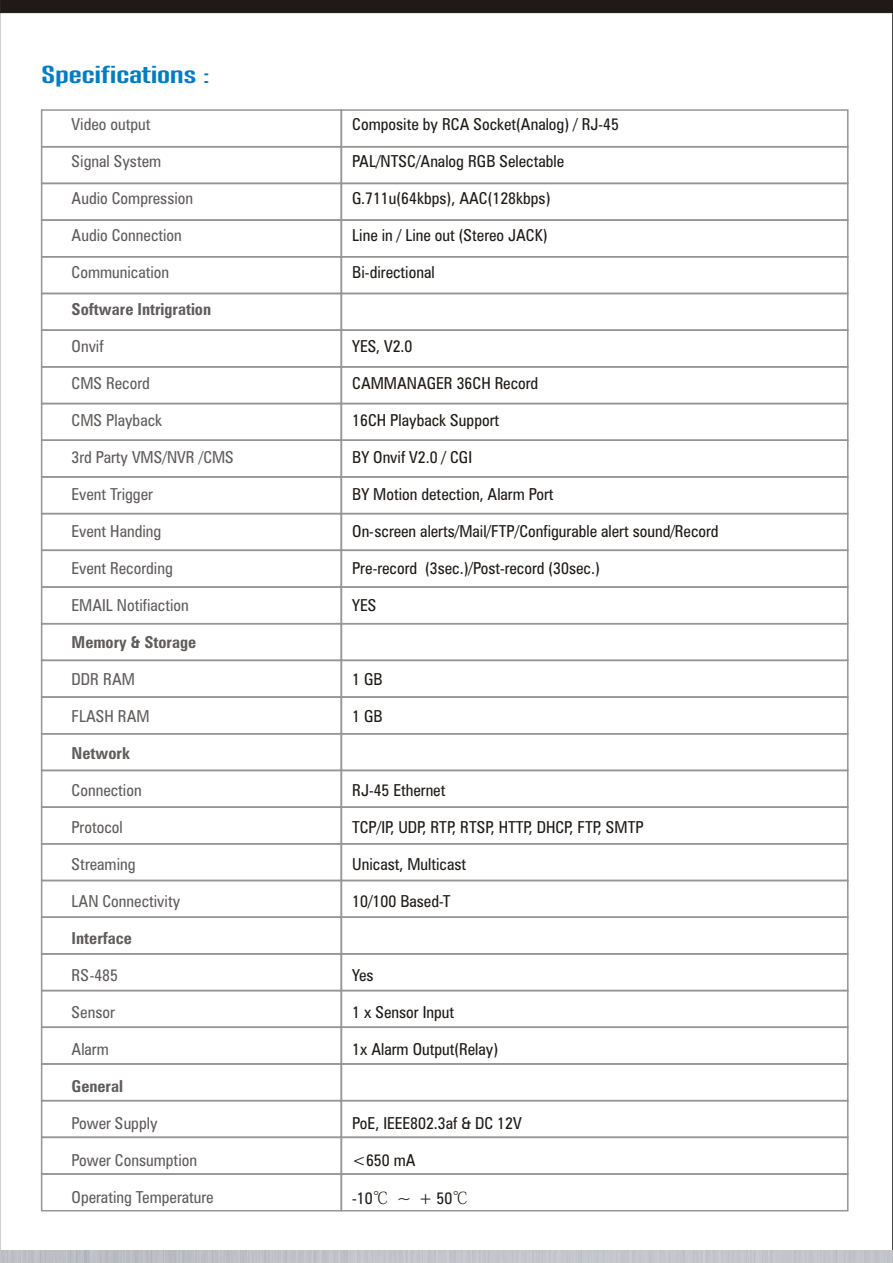
<style>
.page{position:relative;width:893px;height:1263px;background:#fff}
.page>*{position:absolute;margin:0;border:0;box-sizing:border-box;transform-origin:0 0}
.t1{font:24px "Tandelle";color:#007dc2;scale:2.03 1}
.t2{font:condensed 16.5px "Zurich BT";color:#1f1a17}
.t3{font:condensed 16.5px "Zurich BT";color:#615c5c}
.t4{font:700 condensed 16.5px "Zurich BT";color:#615c5c}
.s1{font-family:"Adobe Fangsong Std";font-stretch:normal}
</style>
<div class="page">
<svg style="left:0;top:0;width:893px;height:13px"></svg>
<div style="left:341px;top:366px;width:507px;height:38px;border:2px solid #969494"></div>
<div style="left:341px;top:403px;width:507px;height:38px;border:2px solid #969494"></div>
<div style="left:341px;top:439px;width:507px;height:39px;border:2px solid #969494"></div>
<div style="left:341px;top:476px;width:507px;height:38px;border:2px solid #969494"></div>
<div style="left:341px;top:586px;width:507px;height:38px;border:2px solid #969494"></div>
<div style="left:341px;top:623px;width:507px;height:38px;border:2px solid #969494"></div>
<div style="left:341px;top:660px;width:507px;height:38px;border:2px solid #969494"></div>
<div style="left:341px;top:696px;width:507px;height:38px;border:2px solid #969494"></div>
<div style="left:341px;top:733px;width:507px;height:38px;border:2px solid #969494"></div>
<div style="left:341px;top:770px;width:507px;height:38px;border:2px solid #969494"></div>
<div style="left:341px;top:806px;width:507px;height:38px;border:2px solid #969494"></div>
<div style="left:341px;top:843px;width:507px;height:38px;border:2px solid #969494"></div>
<div style="left:341px;top:880px;width:507px;height:38px;border:2px solid #969494"></div>
<div style="left:341px;top:916px;width:507px;height:39px;border:2px solid #969494"></div>
<div style="left:341px;top:953px;width:507px;height:38px;border:2px solid #969494"></div>
<div style="left:341px;top:990px;width:507px;height:38px;border:2px solid #969494"></div>
<div style="left:341px;top:1026px;width:507px;height:39px;border:2px solid #969494"></div>
<div style="left:341px;top:1063px;width:507px;height:38px;border:2px solid #969494"></div>
<div style="left:341px;top:1100px;width:507px;height:38px;border:2px solid #969494"></div>
<div style="left:341px;top:1136px;width:507px;height:39px;border:2px solid #969494"></div>
<div style="left:341px;top:1173px;width:507px;height:38px;border:2px solid #969494"></div>
<div style="left:341px;top:293px;width:507px;height:38px;border:2px solid #969494"></div>
<div style="left:341px;top:256px;width:507px;height:38px;border:2px solid #969494"></div>
<div style="left:341px;top:219px;width:507px;height:39px;border:2px solid #969494"></div>
<div style="left:341px;top:183px;width:507px;height:38px;border:2px solid #969494"></div>
<div style="left:341px;top:146px;width:507px;height:38px;border:2px solid #969494"></div>
<div style="left:341px;top:109px;width:507px;height:38px;border:2px solid #969494"></div>
<div style="left:41px;top:366px;width:301px;height:38px;border:2px solid #969494"></div>
<div style="left:41px;top:403px;width:301px;height:38px;border:2px solid #969494"></div>
<div style="left:41px;top:439px;width:301px;height:39px;border:2px solid #969494"></div>
<div style="left:41px;top:476px;width:301px;height:38px;border:2px solid #969494"></div>
<div style="left:41px;top:513px;width:301px;height:38px;border:2px solid #969494"></div>
<div style="left:41px;top:549px;width:301px;height:39px;border:2px solid #969494"></div>
<div style="left:41px;top:586px;width:301px;height:38px;border:2px solid #969494"></div>
<div style="left:41px;top:623px;width:301px;height:38px;border:2px solid #969494"></div>
<div style="left:41px;top:660px;width:301px;height:38px;border:2px solid #969494"></div>
<div style="left:41px;top:696px;width:301px;height:38px;border:2px solid #969494"></div>
<div style="left:41px;top:733px;width:301px;height:38px;border:2px solid #969494"></div>
<div style="left:41px;top:770px;width:301px;height:38px;border:2px solid #969494"></div>
<div style="left:41px;top:806px;width:301px;height:38px;border:2px solid #969494"></div>
<div style="left:41px;top:843px;width:301px;height:38px;border:2px solid #969494"></div>
<div style="left:41px;top:880px;width:301px;height:38px;border:2px solid #969494"></div>
<div style="left:41px;top:916px;width:301px;height:39px;border:2px solid #969494"></div>
<div style="left:41px;top:953px;width:301px;height:38px;border:2px solid #969494"></div>
<div style="left:41px;top:990px;width:301px;height:38px;border:2px solid #969494"></div>
<div style="left:41px;top:1026px;width:301px;height:39px;border:2px solid #969494"></div>
<div style="left:41px;top:1063px;width:301px;height:38px;border:2px solid #969494"></div>
<div style="left:41px;top:1100px;width:301px;height:38px;border:2px solid #969494"></div>
<div style="left:41px;top:1136px;width:301px;height:39px;border:2px solid #969494"></div>
<div style="left:41px;top:1173px;width:301px;height:38px;border:2px solid #969494"></div>
<div style="left:41px;top:293px;width:301px;height:38px;border:2px solid #969494"></div>
<div style="left:41px;top:256px;width:301px;height:38px;border:2px solid #969494"></div>
<div style="left:41px;top:219px;width:301px;height:39px;border:2px solid #969494"></div>
<div style="left:41px;top:183px;width:301px;height:38px;border:2px solid #969494"></div>
<div style="left:41px;top:146px;width:301px;height:38px;border:2px solid #969494"></div>
<div style="left:41px;top:109px;width:301px;height:38px;border:2px solid #969494"></div>
<img style="left:0;top:1250px;width:893px;height:13px">
<div style="left:341px;top:513px;width:507px;height:38px;border:2px solid #969494"></div>
<h1 class="t1" style="left:42px;top:65px;width:84px">Specifications :</h1>
<p class="t3" style="left:72px;top:118px;width:80px">Video output</p>
<p class="t3" style="left:72px;top:155px;width:91px">Signal System</p>
<p class="t3" style="left:72px;top:192px;width:123px">Audio Compression</p>
<p class="t3" style="left:72px;top:229px;width:112px">Audio Connection</p>
<p class="t3" style="left:72px;top:266px;width:99px">Communication</p>
<p class="t4" style="left:72px;top:303px;width:141px">Software Intrigration</p>
<p class="t3" style="left:72px;top:339px;width:33px">Onvif</p>
<p class="t3" style="left:72px;top:376px;width:80px">CMS Record</p>
<p class="t3" style="left:72px;top:413px;width:92px">CMS Playback</p>
<p class="t3" style="left:72px;top:450px;width:164px">3rd Party VMS/NVR /CMS</p>
<p class="t3" style="left:72px;top:487px;width:83px">Event Trigger</p>
<p class="t3" style="left:72px;top:524px;width:91px">Event Handing</p>
<p class="t3" style="left:72px;top:561px;width:103px">Event Recording</p>
<p class="t3" style="left:72px;top:598px;width:119px">EMAIL Notifiaction</p>
<p class="t4" style="left:72px;top:635px;width:126px">Memory &amp; Storage</p>
<p class="t3" style="left:72px;top:672px;width:65px">DDR RAM</p>
<p class="t3" style="left:72px;top:709px;width:80px">FLASH RAM</p>
<p class="t4" style="left:72px;top:746px;width:60px">Network</p>
<p class="t3" style="left:72px;top:783px;width:72px">Connection</p>
<p class="t3" style="left:72px;top:820px;width:53px">Protocol</p>
<p class="t3" style="left:72px;top:857px;width:65px">Streaming</p>
<p class="t3" style="left:72px;top:894px;width:110px">LAN Connectivity</p>
<p class="t4" style="left:72px;top:931px;width:62px">Interface</p>
<p class="t3" style="left:72px;top:968px;width:48px">RS-485</p>
<p class="t3" style="left:72px;top:1005px;width:45px">Sensor</p>
<p class="t3" style="left:72px;top:1042px;width:39px">Alarm</p>
<p class="t4" style="left:72px;top:1079px;width:53px">General</p>
<p class="t3" style="left:72px;top:1116px;width:87px">Power Supply</p>
<p class="t3" style="left:72px;top:1153px;width:127px">Power Consumption</p>
<p class="t3" style="left:72px;top:1190px;width:144px">Operating Temperature</p>
<p class="t2" style="left:352px;top:118px;width:268px">Composite by RCA Socket(Analog) / RJ-45</p>
<p class="t2" style="left:352px;top:155px;width:213px">PAL/NTSC/Analog RGB Selectable</p>
<p class="t2" style="left:352px;top:192px;width:200px">G.711u(64kbps), AAC(128kbps)</p>
<p class="t2" style="left:352px;top:229px;width:197px">Line in / Line out (Stereo JACK)</p>
<p class="t2" style="left:352px;top:266px;width:84px">Bi-directional</p>
<p class="t2" style="left:352px;top:339px;width:62px">YES, V2.0</p>
<p class="t2" style="left:352px;top:376px;width:188px">CAMMANAGER 36CH Record</p>
<p class="t2" style="left:352px;top:413px;width:148px">16CH Playback Support</p>
<p class="t2" style="left:352px;top:450px;width:121px">BY Onvif V2.0 / CGI</p>
<p class="t2" style="left:352px;top:487px;width:203px">BY Motion detection, Alarm Port</p>
<p class="t2" style="left:352px;top:524px;width:368px">On-screen alerts/Mail/FTP/Configurable alert sound/Record</p>
<p class="t2" style="left:352px;top:561px;width:249px">Pre-record (3sec.)/Post-record (30sec.)</p>
<p class="t2" style="left:352px;top:598px;width:26px">YES</p>
<p class="t2" style="left:352px;top:672px;width:32px">1 GB</p>
<p class="t2" style="left:352px;top:709px;width:32px">1 GB</p>
<p class="t2" style="left:352px;top:783px;width:95px">RJ-45 Ethernet</p>
<p class="t2" style="left:352px;top:820px;width:293px">TCP/IP, UDP, RTP, RTSP, HTTP, DHCP, FTP, SMTP</p>
<p class="t2" style="left:352px;top:857px;width:115px">Unicast, Multicast</p>
<p class="t2" style="left:352px;top:894px;width:100px">10/100 Based-T</p>
<p class="t2" style="left:352px;top:968px;width:23px">Yes</p>
<p class="t2" style="left:352px;top:1005px;width:103px">1 x Sensor Input</p>
<p class="t2" style="left:352px;top:1042px;width:147px">1x Alarm Output(Relay)</p>
<p class="t2" style="left:352px;top:1116px;width:171px">PoE, IEEE802.3af &amp; DC 12V</p>
<p class="t2" style="left:352px;top:1153px;width:65px">&lt;650 mA</p>
<p class="t2" style="left:352px;top:1191px;width:110px">-10<span class="s1">?</span> ~ + 50<span class="s1">?</span></p>
</div>
